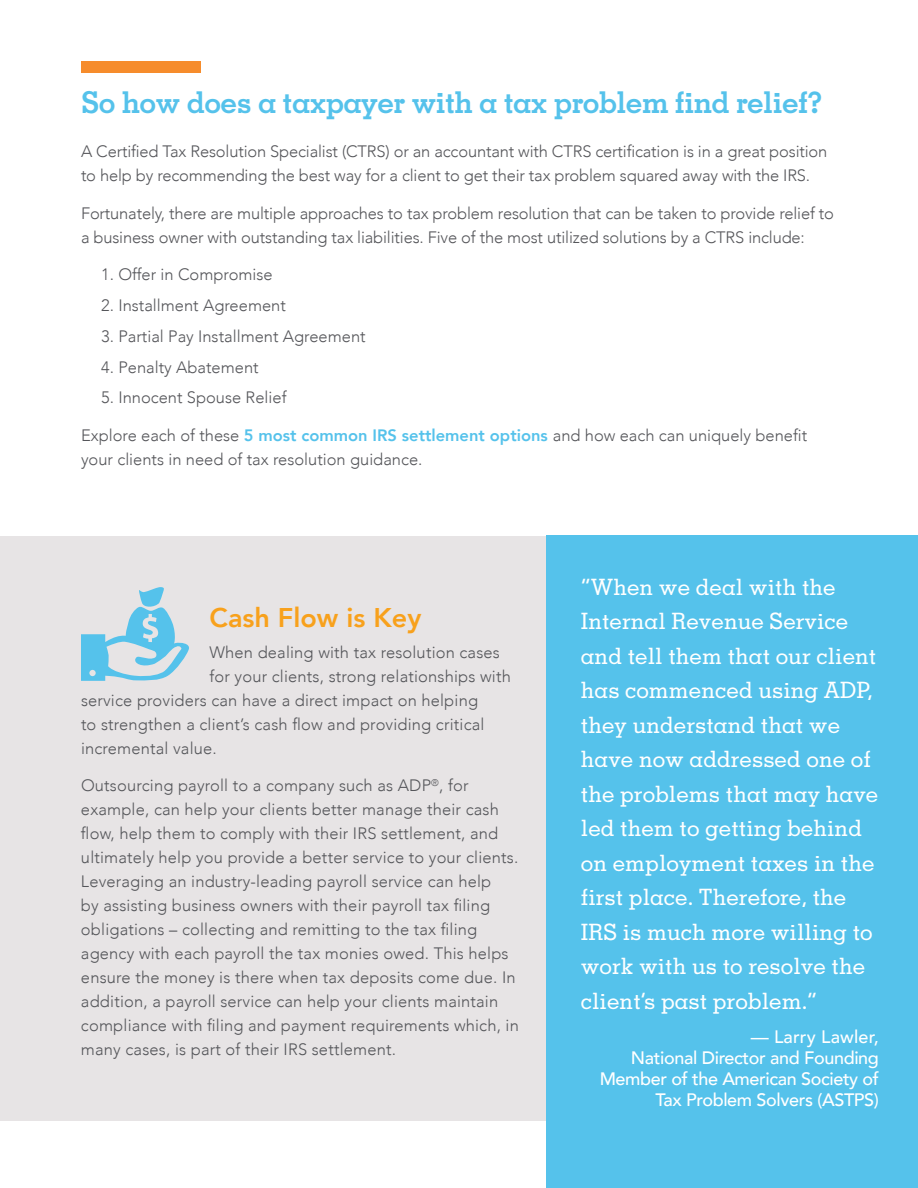
<style>
.page{position:relative;width:918px;height:1188px;background:#fff}
.page>*{position:absolute;margin:0;border:0;box-sizing:border-box;transform-origin:0 0}
.t1{font:700 30px "Memphis";letter-spacing:-.02em;color:#55c2eb}
.t2{font:800 27px "Avenir";color:#f8a11c}
.t3{font:500 22.5px/34.5px "Memphis";color:#fff}
.t4{font:500 18px/21px "Avenir";letter-spacing:-.02em;color:#fff;text-align:right}
.t5{font:300 16.5px/24px "Avenir";letter-spacing:.01em;color:#55565a}
.t6{font:300 16.5px/24px "Avenir";letter-spacing:-.01em;color:#55565a}
.s1{font-weight:800;color:#55c2eb}
</style>
<div class="page">
<div style="left:0;top:536px;width:918px;height:584px;background:#e7e4e5"></div>
<svg style="left:81px;top:587px;width:108px;height:94px"></svg>
<div style="left:81px;top:62px;width:119px;height:11px;background:#f68c2c"></div>
<div style="left:546px;top:536px;width:372px;height:652px;background:#55c2eb"></div>
<h1 class="t1" style="left:81px;top:84px;width:743px">So how does a taxpayer with a tax problem find relief?</h1>
<p class="t6" style="left:81px;top:140px;width:748px">A Certified Tax Resolution Specialist (CTRS) or an accountant with CTRS certification is in a great position to help by recommending the best way for a client to get their tax problem squared away with the IRS.</p>
<p class="t6" style="left:81px;top:201px;width:755px">Fortunately, there are multiple approaches to tax problem resolution that can be taken to provide relief to a business owner with outstanding tax liabilities. Five of the most utilized solutions by a CTRS include:</p>
<p class="t5" style="left:101px;top:263px;width:173px">1. Offer in Compromise</p>
<p class="t5" style="left:101px;top:293px;width:186px">2. Installment Agreement</p>
<p class="t5" style="left:101px;top:324px;width:266px">3. Partial Pay Installment Agreement</p>
<p class="t5" style="left:101px;top:355px;width:159px">4. Penalty Abatement</p>
<p class="t5" style="left:101px;top:386px;width:187px">5. Innocent Spouse Relief</p>
<p class="t5" style="left:81px;top:423px;width:728px">Explore each of these <span class="s1">5 most common IRS settlement options</span> and how each can uniquely benefit your clients in need of tax resolution guidance.</p>
<h2 class="t2" style="left:210px;top:597px;width:213px">Cash Flow is Key</h2>
<p class="t5" style="left:210px;top:640px;width:292px">When dealing with tax resolution cases</p>
<p class="t5" style="left:210px;top:664px;width:303px">for your clients, strong relationships with</p>
<p class="t5" style="left:81px;top:688px;width:399px">service providers can have a direct impact on helping</p>
<p class="t5" style="left:81px;top:712px;width:405px">to strengthen a client’s cash flow and providing critical</p>
<p class="t5" style="left:81px;top:736px;width:137px">incremental value.</p>
<p class="t5" style="left:81px;top:774px;width:439px">Outsourcing payroll to a company such as ADP<sup>®</sup>, for example, can help your clients better manage their cash flow, help them to comply with their IRS settlement, and ultimately help you provide a better service to your clients.<br>Leveraging an industry-leading payroll service can help<br>by assisting business owners with their payroll tax filing obligations – collecting and remitting to the tax filing agency with each payroll the tax monies owed. This helps ensure the money is there when tax deposits come due. In addition, a payroll service can help your clients maintain compliance with filing and payment requirements which, in many cases, is part of their IRS settlement.</p>
<p class="t3" style="left:581px;top:569px;width:299px">“When we deal with the<br>Internal Revenue Service and tell them that our client has commenced using ADP, they understand that we have now addressed one of the problems that may have led them to getting behind on employment taxes in the first place. Therefore, the<br>IRS is much more willing to work with us to resolve the client’s past problem.”</p>
<p class="t4" style="left:600px;top:1026px;width:281px">— Larry Lawler,<br>National Director and Founding<br>Member of the American Society of<br>Tax Problem Solvers (ASTPS)</p>
</div>
